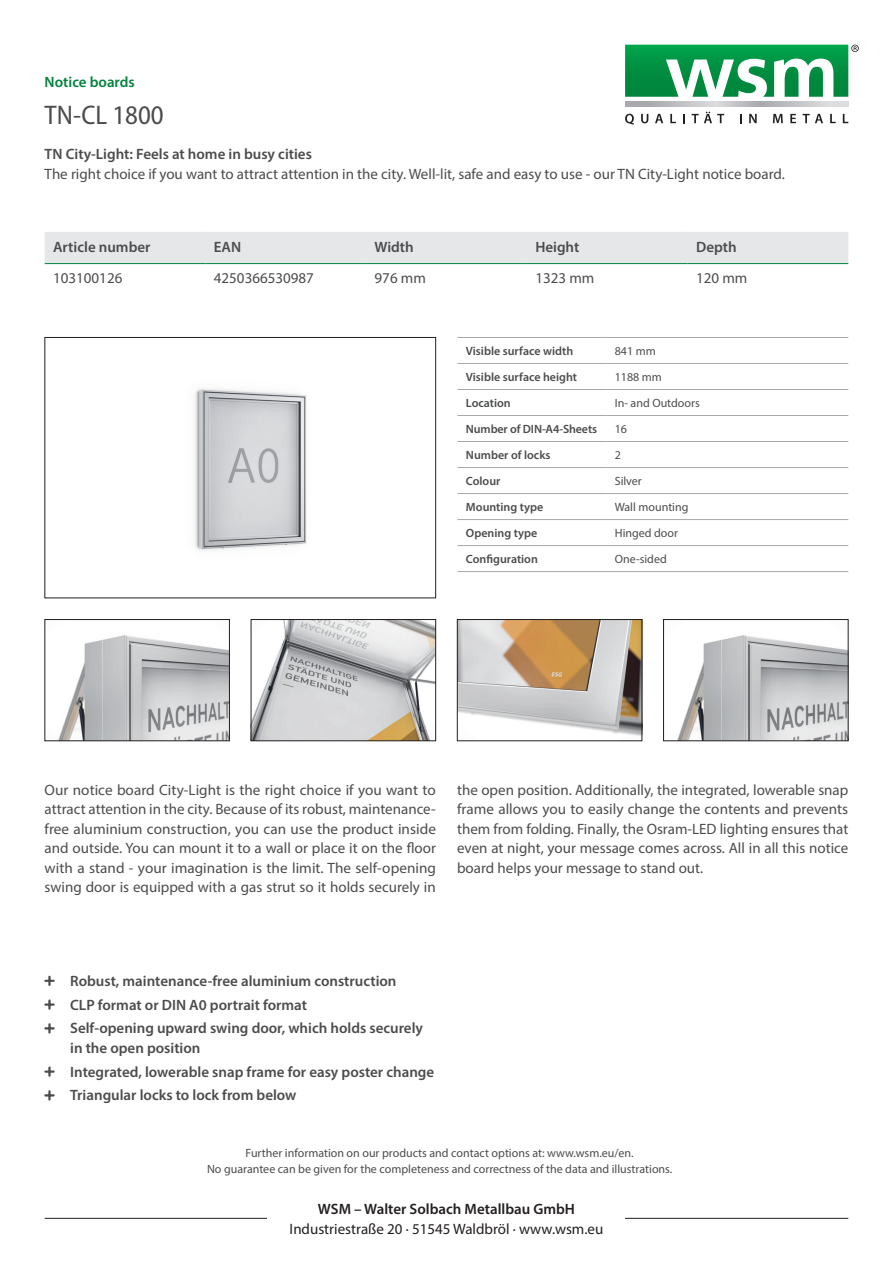
<style>
.page{position:relative;width:893px;height:1263px;background:#fff}
.page>*{position:absolute;margin:0;border:0;box-sizing:border-box;transform-origin:0 0}
.t1{font:semi-condensed 27px "Myriad Pro";color:#4b4c4d}
.t2{font:15px/19.5px "Myriad Pro";color:#4b4c4d;text-align:justify}
.t3{font:600 15px/23.7px "Myriad Pro";color:#4b4c4d}
.t4{font:15px "Myriad Pro";color:#231f20}
.t5{font:600 15px "Myriad Pro";color:#231f20}
.t6{font:600 15px "Myriad Pro";color:#00823d}
.t7{font:12px/16.5px "Myriad Pro";color:#4b4c4d;text-align:center}
.t8{font:600 12px "Myriad Pro";color:#4b4c4d}
</style>
<div class="page">
<img style="left:194px;top:388px;width:113px;height:163px">
<div style="left:45px;top:337px;width:391px;height:261px;border:1px solid #231f20"></div>
<img style="left:58px;top:635px;width:170px;height:104px">
<div style="left:45px;top:619px;width:185px;height:122px;border:1px solid #231f20"></div>
<img style="left:253px;top:621px;width:181px;height:118px">
<div style="left:251px;top:619px;width:185px;height:122px;border:1px solid #231f20"></div>
<img style="left:677px;top:635px;width:169px;height:104px">
<div style="left:663px;top:619px;width:185px;height:122px;border:1px solid #231f20"></div>
<img style="left:459px;top:621px;width:181px;height:115px">
<div style="left:457px;top:619px;width:185px;height:122px;border:1px solid #231f20"></div>
<div style="left:45px;top:232px;width:803px;height:31px;background:#e6e7e9"></div>
<hr style="left:45px;top:263px;width:160px;height:1px;background:#00823d">
<hr style="left:205px;top:263px;width:161px;height:1px;background:#00823d">
<hr style="left:366px;top:263px;width:161px;height:1px;background:#00823d">
<hr style="left:527px;top:263px;width:161px;height:1px;background:#00823d">
<hr style="left:688px;top:263px;width:160px;height:1px;background:#00823d">
<hr style="left:457px;top:337px;width:149px;height:1px;background:#a8a9ad">
<hr style="left:606px;top:337px;width:242px;height:1px;background:#a8a9ad">
<hr style="left:457px;top:363px;width:149px;height:1px;background:#a8a9ad">
<hr style="left:606px;top:363px;width:242px;height:1px;background:#a8a9ad">
<hr style="left:457px;top:389px;width:149px;height:1px;background:#a8a9ad">
<hr style="left:606px;top:389px;width:242px;height:1px;background:#a8a9ad">
<hr style="left:457px;top:415px;width:149px;height:1px;background:#a8a9ad">
<hr style="left:606px;top:415px;width:242px;height:1px;background:#a8a9ad">
<hr style="left:457px;top:441px;width:149px;height:1px;background:#a8a9ad">
<hr style="left:606px;top:441px;width:242px;height:1px;background:#a8a9ad">
<hr style="left:457px;top:467px;width:149px;height:1px;background:#a8a9ad">
<hr style="left:606px;top:467px;width:242px;height:1px;background:#a8a9ad">
<hr style="left:457px;top:493px;width:149px;height:1px;background:#a8a9ad">
<hr style="left:606px;top:493px;width:242px;height:1px;background:#a8a9ad">
<hr style="left:457px;top:519px;width:149px;height:1px;background:#a8a9ad">
<hr style="left:606px;top:519px;width:242px;height:1px;background:#a8a9ad">
<hr style="left:457px;top:545px;width:149px;height:1px;background:#a8a9ad">
<hr style="left:606px;top:545px;width:242px;height:1px;background:#a8a9ad">
<hr style="left:457px;top:571px;width:149px;height:1px;background:#a8a9ad">
<hr style="left:606px;top:571px;width:242px;height:1px;background:#a8a9ad">
<hr style="left:45px;top:1218px;width:803px;height:1px;background:#231f20">
<svg style="left:625px;top:114px;width:9px;height:11px"></svg>
<svg style="left:641px;top:114px;width:7px;height:9px"></svg>
<svg style="left:655px;top:114px;width:8px;height:9px"></svg>
<svg style="left:670px;top:114px;width:6px;height:9px"></svg>
<svg style="left:683px;top:114px;width:2px;height:9px"></svg>
<svg style="left:692px;top:112px;width:32px;height:11px"></svg>
<svg style="left:749px;top:114px;width:8px;height:9px"></svg>
<svg style="left:773px;top:114px;width:10px;height:9px"></svg>
<svg style="left:790px;top:114px;width:6px;height:9px"></svg>
<svg style="left:803px;top:114px;width:20px;height:9px"></svg>
<svg style="left:830px;top:114px;width:6px;height:9px"></svg>
<svg style="left:843px;top:114px;width:5px;height:9px"></svg>
<hr style="left:625px;top:106px;width:223px;height:1px;background:#636366">
<svg style="left:625px;top:102px;width:223px;height:4px"></svg>
<svg style="left:625px;top:45px;width:234px;height:52px"></svg>
<div style="left:268px;top:1203px;width:357px;height:30px;background:#fff"></div>
<p class="t6" style="left:45px;top:72px;width:92px">Notice boards</p>
<h1 class="t1" style="left:45px;top:99px;width:121px">TN-CL 1800</h1>
<p class="t3" style="left:45px;top:142px;width:269px">TN City-Light: Feels at home in busy cities</p>
<p class="t2" style="left:45px;top:164px;width:742px">The right choice if you want to attract attention in the city. Well-lit, safe and easy to use - our TN City-Light notice board.</p>
<p class="t3" style="left:53px;top:234px;width:99px">Article number</p>
<p class="t3" style="left:214px;top:234px;width:29px">EAN</p>
<p class="t3" style="left:375px;top:234px;width:41px">Width</p>
<p class="t3" style="left:535px;top:234px;width:46px">Height</p>
<p class="t3" style="left:696px;top:234px;width:42px">Depth</p>
<p class="t2" style="left:53px;top:268px;width:71px">103100126</p>
<p class="t2" style="left:214px;top:268px;width:102px">4250366530987</p>
<p class="t2" style="left:375px;top:268px;width:53px">976 mm</p>
<p class="t2" style="left:535px;top:268px;width:60px">1323 mm</p>
<p class="t2" style="left:696px;top:268px;width:53px">120 mm</p>
<p class="t8" style="left:466px;top:343px;width:109px">Visible surface width</p>
<p class="t7" style="left:615px;top:342px;width:43px">841 mm</p>
<p class="t8" style="left:466px;top:369px;width:113px">Visible surface height</p>
<p class="t7" style="left:615px;top:368px;width:49px">1188 mm</p>
<p class="t8" style="left:466px;top:395px;width:46px">Location</p>
<p class="t7" style="left:615px;top:394px;width:87px">In- and Outdoors</p>
<p class="t8" style="left:466px;top:421px;width:133px">Number of DIN-A4-Sheets</p>
<p class="t7" style="left:615px;top:420px;width:14px">16</p>
<p class="t8" style="left:466px;top:447px;width:86px">Number of locks</p>
<p class="t7" style="left:615px;top:446px;width:8px">2</p>
<p class="t8" style="left:466px;top:473px;width:36px">Colour</p>
<p class="t7" style="left:615px;top:472px;width:29px">Silver</p>
<p class="t8" style="left:466px;top:499px;width:79px">Mounting type</p>
<p class="t7" style="left:615px;top:498px;width:75px">Wall mounting</p>
<p class="t8" style="left:466px;top:525px;width:73px">Opening type</p>
<p class="t7" style="left:615px;top:524px;width:65px">Hinged door</p>
<p class="t8" style="left:466px;top:551px;width:74px">Configuration</p>
<p class="t7" style="left:615px;top:550px;width:54px">One-sided</p>
<p class="t2" style="left:45px;top:780px;width:393px">Our notice board City-Light is the right choice if you want to attract attention in the city. Because of its robust, maintenance&shy;free aluminium construction, you can use the product inside and outside. You can mount it to a wall or place it on the floor with a stand - your imagination is the limit. The self-opening swing door is equipped with a gas strut so it holds securely in</p>
<p class="t2" style="left:457px;top:780px;width:393px">the open position. Additionally, the integrated, lowerable snap frame allows you to easily change the contents and prevents them from folding. Finally, the Osram-LED lighting ensures that even at night, your message comes across. All in all this notice board helps your message to stand out.</p>
<p class="t3" style="left:70px;top:968px;width:354px">Robust, maintenance-free aluminium construction<br>CLP format or DIN A0 portrait format<br>Self-opening upward swing door, which holds securely</p>
<p class="t3" style="left:70px;top:1035px;width:366px">in the open position<br>Integrated, lowerable snap frame for easy poster change<br>Triangular locks to lock from below</p>
<p class="t7" style="left:207px;top:1144px;width:467px">Further information on our products and contact options at: www.wsm.eu/en.<br>No guarantee can be given for the completeness and correctness of the data and illustrations.</p>
<p class="t5" style="left:318px;top:1199px;width:259px">WSM – Walter Solbach Metallbau GmbH</p>
<p class="t4" style="left:290px;top:1219px;width:315px">Industriestraße 20 · 51545 Waldbröl · www.wsm.eu</p>
</div>
